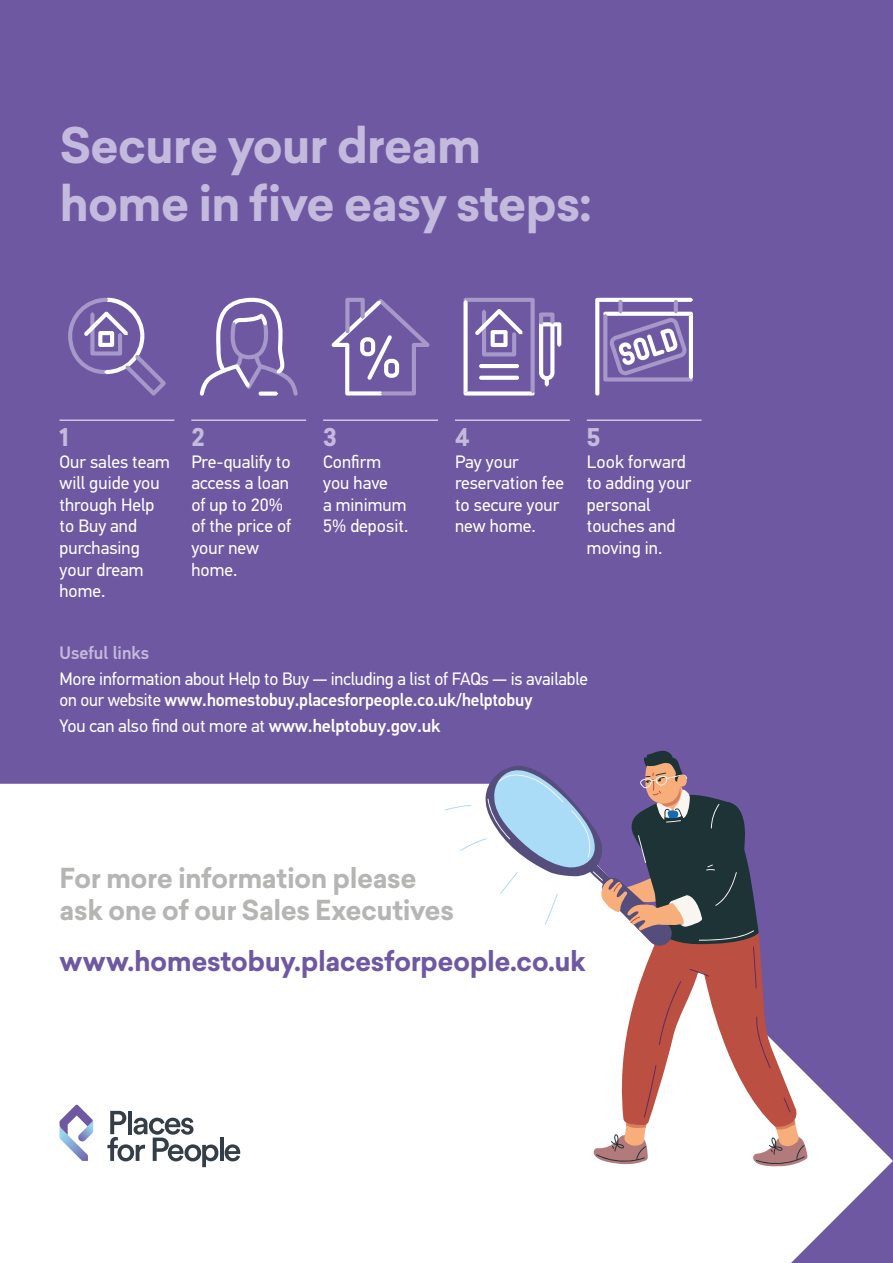
<style>
.page{position:relative;width:893px;height:1263px;background:#6f58a2}
.page>*{position:absolute;margin:0;border:0;box-sizing:border-box;transform-origin:0 0}
.t1{font:700 48px/57.6px "Sailec";letter-spacing:-.025em;color:#c4badd}
.t2{font:700 27px/32.4px "Sailec";letter-spacing:-.02em;color:#b5b5b3}
.t3{font:700 27px "Sailec";letter-spacing:-.02em;color:#6f58a2}
.t4{font:700 24px "Sailec";color:#c4badd}
.t5{font:18px/21.6px "PF Din Text Std";color:#fff}
.t6{font:500 18px "PF Din Text Std";color:#c4badd}
.s1{font-weight:500}
</style>
<div class="page">
<svg style="left:328px;top:784px;width:565px;height:479px;fill:#fff"></svg>
<div style="left:0;top:784px;width:328px;height:479px;background:#fff"></div>
<hr style="left:60px;top:420px;width:114px;height:1px;background:#fff">
<hr style="left:191px;top:420px;width:115px;height:1px;background:#fff">
<hr style="left:323px;top:420px;width:115px;height:1px;background:#fff">
<hr style="left:455px;top:420px;width:115px;height:1px;background:#fff">
<hr style="left:587px;top:420px;width:115px;height:1px;background:#fff">
<svg style="left:68px;top:298px;width:98px;height:98px"></svg>
<svg style="left:200px;top:298px;width:98px;height:98px"></svg>
<svg style="left:331px;top:298px;width:99px;height:97px"></svg>
<svg style="left:463px;top:298px;width:98px;height:98px"></svg>
<svg style="left:595px;top:298px;width:98px;height:98px"></svg>
<svg style="left:444px;top:750px;width:364px;height:417px"></svg>
<svg style="left:107px;top:1111px;width:111px;height:56px;background:#c1c4c7"></svg>
<hr style="left:220px;top:1137px;width:3px;height:24px;background:#343e48">
<svg style="left:225px;top:1144px;width:15px;height:17px"></svg>
<svg style="left:60px;top:1105px;width:33px;height:56px"></svg>
<h1 class="t1" style="left:60px;top:118px;width:534px">Secure your dream home in five easy steps:</h1>
<h3 class="t4" style="left:60px;top:420px;width:11px">1</h3>
<p class="t5" style="left:60px;top:451px;width:112px">Our sales team will guide you through Help to Buy and purchasing your dream home.</p>
<h3 class="t4" style="left:191px;top:420px;width:15px">2</h3>
<p class="t5" style="left:191px;top:451px;width:101px">Pre-qualify to access a loan of up to 20% of the price of your new home.</p>
<h3 class="t4" style="left:323px;top:420px;width:15px">3</h3>
<p class="t5" style="left:323px;top:451px;width:87px">Confirm you have<br>a minimum<br>5% deposit.</p>
<h3 class="t4" style="left:455px;top:420px;width:16px">4</h3>
<p class="t5" style="left:455px;top:451px;width:111px">Pay your reservation fee to secure your new home.</p>
<h3 class="t4" style="left:587px;top:420px;width:15px">5</h3>
<p class="t5" style="left:587px;top:451px;width:106px">Look forward to adding your personal touches and moving in.</p>
<p class="t6" style="left:60px;top:642px;width:91px">Useful links</p>
<p class="t5" style="left:60px;top:668px;width:530px">More information about Help to Buy — including a list of FAQs — is available on our website <span class="s1">www.homestobuy.placesforpeople.co.uk/helptobuy</span></p>
<p class="t5" style="left:60px;top:715px;width:382px">You can also find out more at <span class="s1">www.helptobuy.gov.uk</span></p>
<h2 class="t2" style="left:60px;top:862px;width:396px">For more information please ask one of our Sales Executives</h2>
<h2 class="t3" style="left:60px;top:941px;width:528px">www.homestobuy.placesforpeople.co.uk</h2>
</div>
